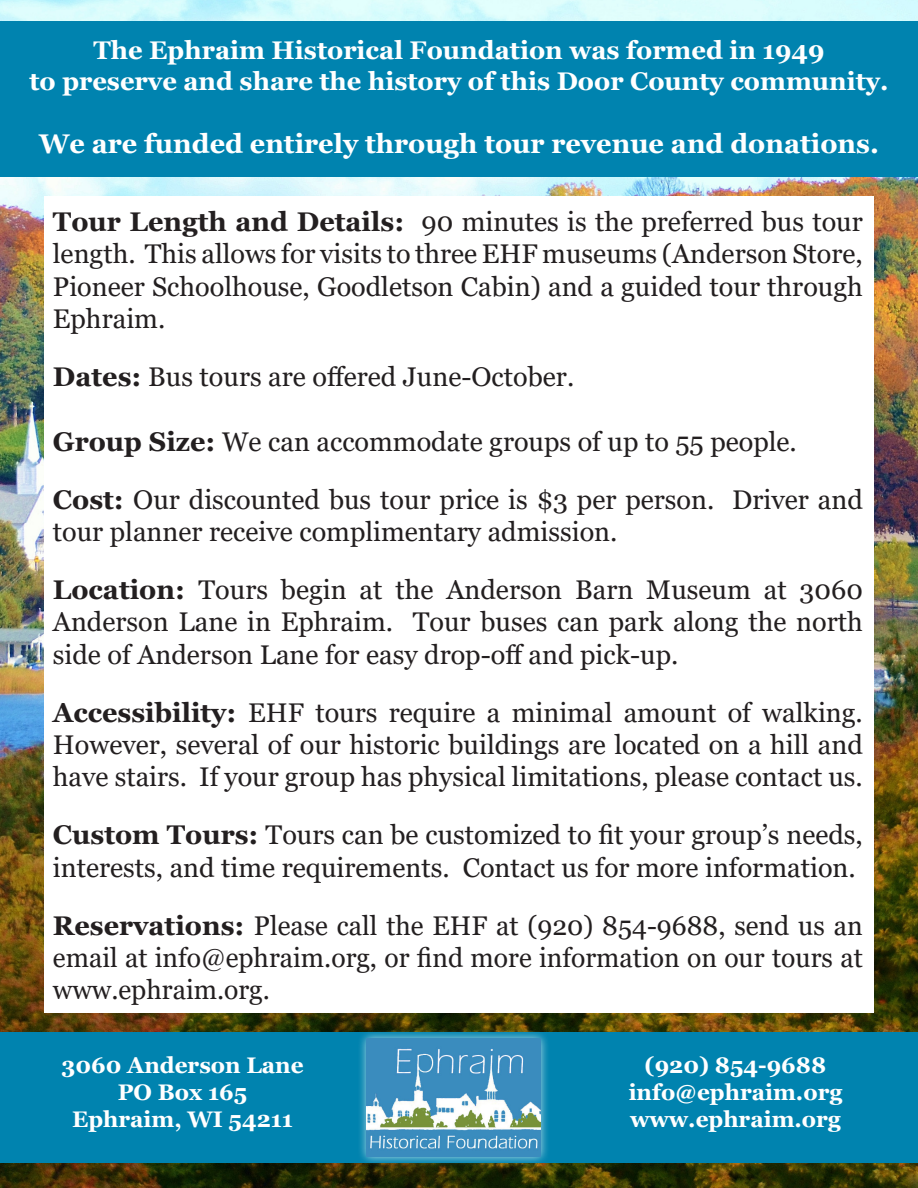
<style>
.page{position:relative;width:918px;height:1188px;background:#fff}
.page>*{position:absolute;margin:0;border:0;box-sizing:border-box;transform-origin:0 0}
.t1{font:27px/32.4px "Georgia";color:#231f20;text-align:justify}
.t2{font:700 27px "Georgia";color:#fff}
.t3{font:700 25.5px "Georgia";color:#fff}
.t4{font:700 22.5px "Georgia";color:#fff}
.s1{font-weight:700}
</style>
<div class="page">
<img style="left:0;top:0;width:918px;height:1188px">
<div style="left:44px;top:197px;width:830px;height:816px;background:#fff"></div>
<div style="left:0;top:22px;width:918px;height:155px;background:#0083af"></div>
<div style="left:0;top:1032px;width:918px;height:131px;background:#0083af"></div>
<div style="left:357px;top:1029px;width:193px;height:138px;background:#fff;opacity:.75"></div>
<img style="left:367px;top:1039px;width:174px;height:118px">
<p class="t3" style="left:93px;top:34px;width:733px">The Ephraim Historical Foundation was formed in 1949</p>
<p class="t3" style="left:30px;top:64px;width:861px">to preserve and share the history of this Door County community.</p>
<p class="t2" style="left:39px;top:126px;width:841px">We are funded entirely through tour revenue and donations.</p>
<p class="t1" style="left:53px;top:206px;width:811px"><span class="s1">Tour Length and Details:</span> 90 minutes is the preferred bus tour length. This allows for visits to three EHF museums (Anderson Store, Pioneer Schoolhouse, Goodletson Cabin) and a guided tour through Ephraim.</p>
<p class="t1" style="left:53px;top:361px;width:523px"><span class="s1">Dates:</span> Bus tours are offered June-October.</p>
<p class="t1" style="left:53px;top:426px;width:745px"><span class="s1">Group Size:</span> We can accommodate groups of up to 55 people.</p>
<p class="t1" style="left:53px;top:484px;width:811px"><span class="s1">Cost:</span> Our discounted bus tour price is $3 per person. Driver and tour planner receive complimentary admission.</p>
<p class="t1" style="left:53px;top:574px;width:812px"><span class="s1">Location:</span> Tours begin at the Anderson Barn Museum at 3060<br>Anderson Lane in Ephraim. Tour buses can park along the north side of Anderson Lane for easy drop-off and pick-up.</p>
<p class="t1" style="left:53px;top:697px;width:811px"><span class="s1">Accessibility:</span> EHF tours require a minimal amount of walking.<br>However, several of our historic buildings are located on a hill and have stairs. If your group has physical limitations, please contact us.</p>
<p class="t1" style="left:53px;top:819px;width:811px"><span class="s1">Custom Tours:</span> Tours can be customized to fit your group’s needs, interests, and time requirements. Contact us for more information.</p>
<p class="t1" style="left:53px;top:910px;width:811px"><span class="s1">Reservations:</span> Please call the EHF at (920) 854-9688, send us an email at info@ephraim.org, or find more information on our tours at www.ephraim.org.</p>
<p class="t4" style="left:61px;top:1050px;width:244px">3060 Anderson Lane</p>
<p class="t4" style="left:118px;top:1077px;width:131px">PO Box 165</p>
<p class="t4" style="left:72px;top:1104px;width:222px">Ephraim, WI 54211</p>
<p class="t4" style="left:645px;top:1050px;width:183px">(920) 854-9688</p>
<p class="t4" style="left:629px;top:1077px;width:215px">info@ephraim.org</p>
<p class="t4" style="left:630px;top:1104px;width:212px">www.ephraim.org</p>
</div>
